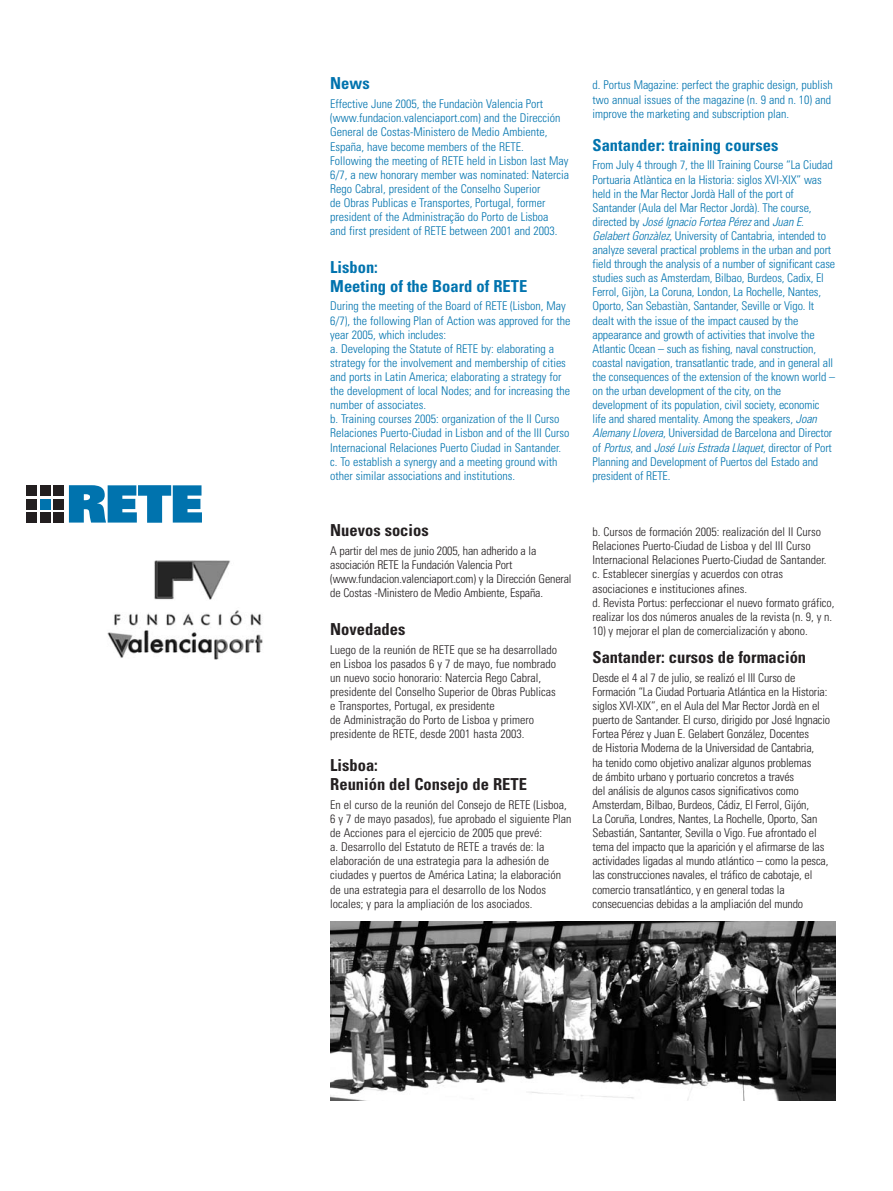
<style>
.page{position:relative;width:893px;height:1191px;background:#fff}
.page>*{position:absolute;margin:0;border:0;box-sizing:border-box;transform-origin:0 0}
.t1{font:700 condensed 16.5px/18.8px "Univers";color:#231f20}
.t2{font:700 condensed 16.5px/18.8px "Univers";color:#0073ae}
.t3{font:300 condensed 12px/14.1px "Univers";color:#0073ae}
.t4{font:300 condensed 12px/14.1px "Univers";letter-spacing:-.005em;color:#231f20}
.s1{font-style:italic}
</style>
<div class="page">
<svg style="left:69px;top:485px;width:133px;height:38px"></svg>
<div style="left:27px;top:486px;width:10px;height:10px;background:#231f20"></div>
<div style="left:27px;top:512px;width:10px;height:10px;background:#231f20"></div>
<div style="left:53px;top:512px;width:10px;height:10px;background:#231f20"></div>
<div style="left:53px;top:486px;width:10px;height:10px;background:#231f20"></div>
<div style="left:53px;top:499px;width:10px;height:10px;background:#231f20"></div>
<div style="left:27px;top:499px;width:10px;height:10px;background:#231f20"></div>
<div style="left:40px;top:486px;width:10px;height:10px;background:#231f20"></div>
<div style="left:40px;top:512px;width:10px;height:10px;background:#231f20"></div>
<div style="left:40px;top:499px;width:10px;height:10px;background:#0073ae"></div>
<img style="left:107px;top:560px;width:156px;height:99px">
<img style="left:330px;top:922px;width:505px;height:178px">
<h1 class="t2" style="left:330px;top:76px;width:41px">News</h1>
<p class="t3" style="left:330px;top:98px;width:241px">Effective June 2005, the Fundaciòn Valencia Port (www.fundacion.valenciaport.com) and the Dirección General de Costas-Ministero de Medio Ambiente, España, have become members of the RETE.<br>Following the meeting of RETE held in Lisbon last May 6/7, a new honorary member was nominated: Natercia Rego Cabral, president of the Conselho Superior<br>de Obras Publicas e Transportes, Portugal, former president of the Administração do Porto de Lisboa<br>and first president of RETE between 2001 and 2003.</p>
<h1 class="t2" style="left:330px;top:259px;width:199px">Lisbon:<br>Meeting of the Board of RETE</h1>
<p class="t3" style="left:330px;top:300px;width:242px">During the meeting of the Board of RETE (Lisbon, May 6/7), the following Plan of Action was approved for the year 2005, which includes:<br>a. Developing the Statute of RETE by: elaborating a strategy for the involvement and membership of cities and ports in Latin America; elaborating a strategy for the development of local Nodes; and for increasing the number of associates.<br>b. Training courses 2005: organization of the II Curso Relaciones Puerto-Ciudad in Lisbon and of the III Curso Internacional Relaciones Puerto Ciudad in Santander. c. To establish a synergy and a meeting ground with other similar associations and institutions.</p>
<h1 class="t1" style="left:330px;top:522px;width:100px">Nuevos socios</h1>
<p class="t4" style="left:330px;top:545px;width:243px">A partir del mes de junio 2005, han adherido a la asociación RETE la Fundación Valencia Port (www.fundacion.valenciaport.com) y la Dirección General de Costas -Ministero de Medio Ambiente, España.</p>
<h1 class="t1" style="left:330px;top:621px;width:77px">Novedades</h1>
<p class="t4" style="left:330px;top:643px;width:228px">Luego de la reunión de RETE que se ha desarrollado en Lisboa los pasados 6 y 7 de mayo, fue nombrado un nuevo socio honorario: Natercia Rego Cabral, presidente del Conselho Superior de Obras Publicas e Transportes, Portugal, ex presidente<br>de Administração do Porto de Lisboa y primero presidente de RETE, desde 2001 hasta 2003.</p>
<h1 class="t1" style="left:330px;top:757px;width:198px">Lisboa:<br>Reunión del Consejo de RETE</h1>
<p class="t4" style="left:330px;top:798px;width:243px">En el curso de la reunión del Consejo de RETE (Lisboa, 6 y 7 de mayo pasados), fue aprobado el siguiente Plan de Acciones para el ejercicio de 2005 que prevé:<br>a. Desarrollo del Estatuto de RETE a través de: la elaboración de una estrategia para la adhesión de ciudades y puertos de América Latina; la elaboración de una estrategia para el desarrollo de los Nodos locales; y para la ampliación de los asociados.</p>
<p class="t3" style="left:592px;top:79px;width:242px">d. Portus Magazine: perfect the graphic design, publish two annual issues of the magazine (n. 9 and n. 10) and improve the marketing and subscription plan.</p>
<h1 class="t2" style="left:592px;top:137px;width:187px">Santander: training courses</h1>
<p class="t3" style="left:592px;top:159px;width:244px">From July 4 through 7, the III Training Course “La Ciudad Portuaria Atlàntica en la Historia: siglos XVI-XIX” was held in the Mar Rector Jordà Hall of the port of Santander (Aula del Mar Rector Jordà). The course, directed by <span class="s1">José Ignacio Fortea Pérez</span> and <span class="s1">Juan E.<br>Gelabert Gonzàlez</span>, University of Cantabria, intended to analyze several practical problems in the urban and port field through the analysis of a number of significant case studies such as Amsterdam, Bilbao, Burdeos, Cadix, El Ferrol, Gijòn, La Coruna, London, La Rochelle, Nantes, Oporto, San Sebastiàn, Santander, Seville or Vigo. It dealt with the issue of the impact caused by the appearance and growth of activities that involve the Atlantic Ocean – such as fishing, naval construction, coastal navigation, transatlantic trade, and in general all the consequences of the extension of the known world – on the urban development of the city, on the development of its population, civil society, economic life and shared mentality. Among the speakers, <span class="s1">Joan Alemany Llovera</span>, Universidad de Barcelona and Director of <span class="s1">Portus</span>, and <span class="s1">José Luis Estrada Llaquet</span>, director of Port Planning and Development of Puertos del Estado and president of RETE.</p>
<p class="t4" style="left:592px;top:526px;width:243px">b. Cursos de formación 2005: realización del II Curso Relaciones Puerto-Ciudad de Lisboa y del III Curso Internacional Relaciones Puerto-Ciudad de Santander. c. Establecer sinergías y acuerdos con otras asociaciones e instituciones afines.<br>d. Revista Portus: perfeccionar el nuevo formato gráfico, realizar los dos números anuales de la revista (n. 9, y n.</p>
<p class="t4" style="left:592px;top:624px;width:217px">10) y mejorar el plan de comercialización y abono.</p>
<h1 class="t1" style="left:592px;top:649px;width:215px">Santander: cursos de formación</h1>
<p class="t4" style="left:592px;top:671px;width:239px">Desde el 4 al 7 de julio, se realizó el III Curso de Formación “La Ciudad Portuaria Atlántica en la Historia: siglos XVI-XIX”, en el Aula del Mar Rector Jordà en el puerto de Santander. El curso, dirigido por José Ingnacio Fortea Pérez y Juan E. Gelabert González, Docentes<br>de Historia Moderna de la Universidad de Cantabria,<br>ha tenido como objetivo analizar algunos problemas<br>de ámbito urbano y portuario concretos a través<br>del análisis de algunos casos significativos como Amsterdam, Bilbao, Burdeos, Cádiz, El Ferrol, Gijón,<br>La Coruña, Londres, Nantes, La Rochelle, Oporto, San Sebastián, Santanter, Sevilla o Vigo. Fue afrontado el tema del impacto que la aparición y el afirmarse de las actividades ligadas al mundo atlántico – como la pesca, las construcciones navales, el tráfico de cabotaje, el comercio transatlántico, y en general todas la consecuencias debidas a la ampliación del mundo</p>
</div>
